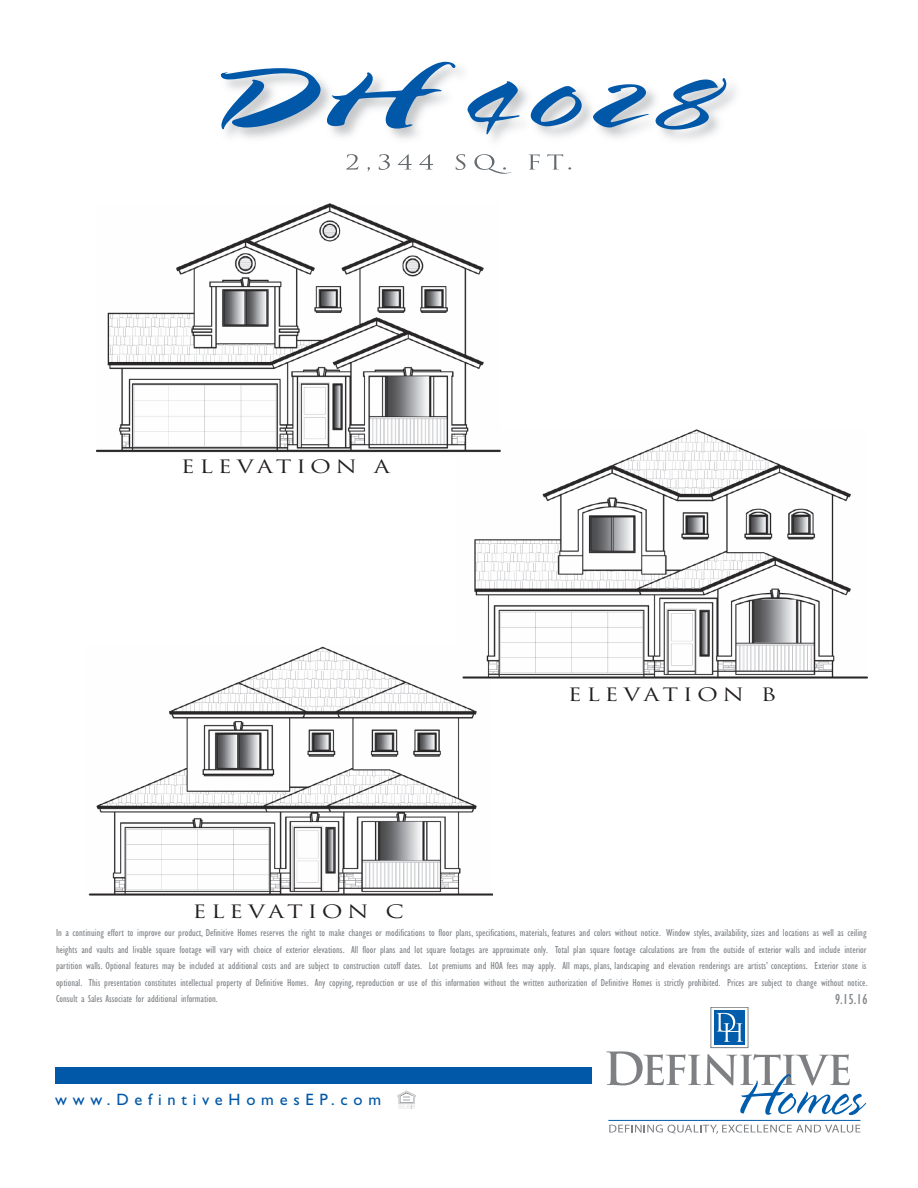
<style>
.page{position:relative;width:918px;height:1188px;background:#fff}
.page>*{position:absolute;margin:0;border:0;box-sizing:border-box;transform-origin:0 0}
.t1{font:90px "Spring LP";letter-spacing:.05em;color:#0157a8;scale:1.45 1}
.t2{font:18px "Trajan";letter-spacing:.2em;color:#231f20;scale:1.27 1}
.t3{font:16.5px "Gill Sans";letter-spacing:.35em;color:#0157a8}
.t4{font:condensed 15px "Gill Sans";color:#83878b}
.t5{font:condensed 10.5px/16.5px "Gill Sans";color:#83878b;text-align:justify}
</style>
<div class="page">
<img style="left:226px;top:66px;width:510px;height:107px">
<img style="left:346px;top:154px;width:164px;height:20px">
<img style="left:88px;top:646px;width:404px;height:250px">
<img style="left:455px;top:429px;width:413px;height:251px">
<img style="left:96px;top:203px;width:405px;height:252px">
<svg style="left:397px;top:1090px;width:19px;height:19px"></svg>
<div style="left:55px;top:1068px;width:536px;height:16px;background:#0157a8"></div>
<svg style="left:606px;top:1051px;width:260px;height:64px"></svg>
<svg style="left:609px;top:1125px;width:251px;height:9px"></svg>
<hr style="left:608px;top:1120px;width:253px;height:1px;background:#015dab">
<div style="left:714px;top:1010px;width:31px;height:34px;background:#015dab"></div>
<svg style="left:716px;top:1013px;width:27px;height:29px"></svg>
<div style="left:711px;top:1007px;width:37px;height:41px;border:1px solid #7e8083"></div>
<h1 class="t1" style="left:202px;top:45px;width:358px">DH 4028</h1>
<h2 class="t2" style="left:181px;top:457px;width:166px">ELEVATION A</h2>
<h2 class="t2" style="left:192px;top:901px;width:168px">ELEVATION C</h2>
<h2 class="t2" style="left:568px;top:684px;width:166px">ELEVATION B</h2>
<p class="t5" style="left:56px;top:926px;width:813px">In a continuing effort to improve our product, Definitive Homes reserves the right to make changes or modifications to floor plans, specifications, materials, features and colors without notice. Window styles, availability, sizes and locations as well as ceiling heights and vaults and livable square footage will vary with choice of exterior elevations. All floor plans and lot square footages are approximate only. Total plan square footage calculations are from the outside of exterior walls and include interior partition walls. Optional features may be included at additional costs and are subject to construction cutoff dates. Lot premiums and HOA fees may apply. All maps, plans, landscaping and elevation renderings are artists’ conceptions. Exterior stone is optional. This presentation constitutes intellectual property of Definitive Homes. Any copying, reproduction or use of this information without the written authorization of Definitive Homes is strictly prohibited. Prices are subject to change without notice.<br>Consult a Sales Associate for additional information.</p>
<h3 class="t4" style="left:835px;top:993px;width:34px">9.15.16</h3>
<h3 class="t3" style="left:55px;top:1093px;width:328px">www.DefintiveHomesEP.com</h3>
</div>
